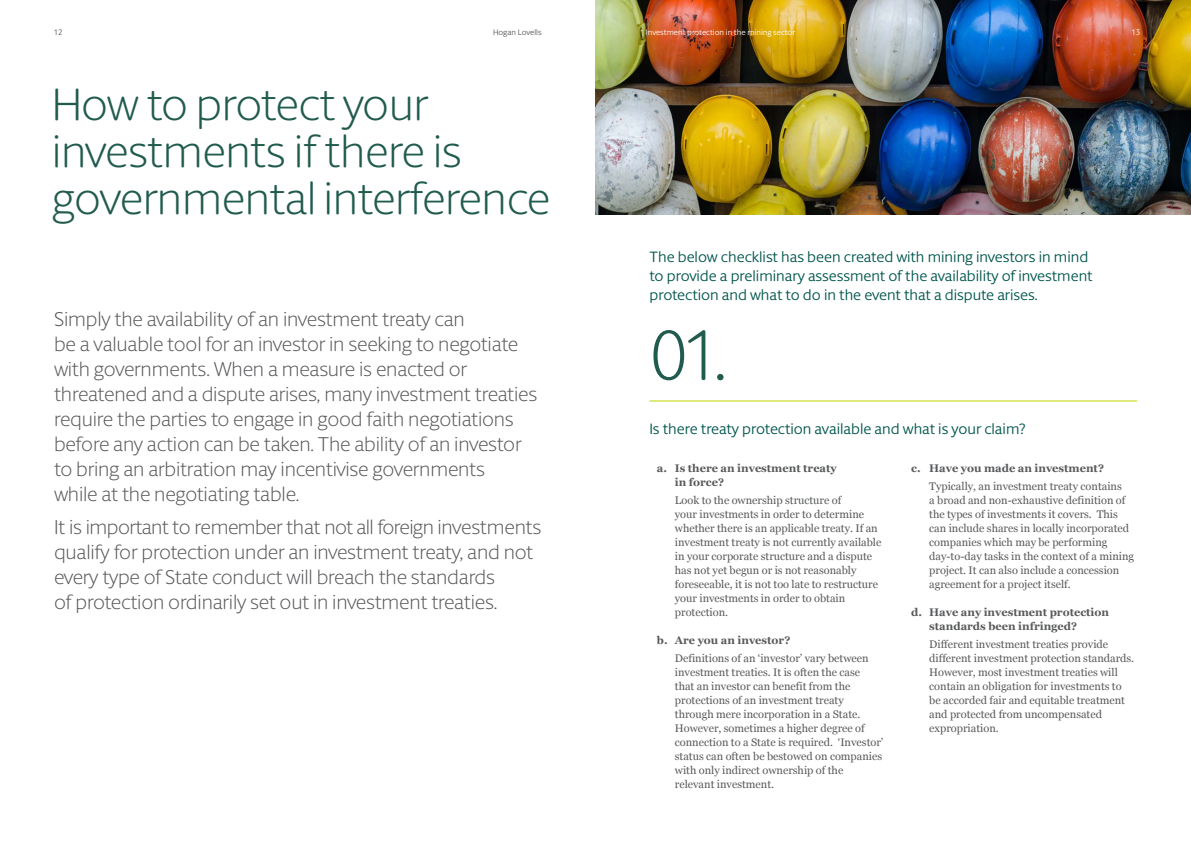
<style>
.page{position:relative;width:1191px;height:842px;background:#fff}
.page>*{position:absolute;margin:0;border:0;box-sizing:border-box;transform-origin:0 0}
.t1{font:300 70.5px "Berlingske Sans Round";color:#215b4e}
.t2{font:300 45px/47px "Berlingske Sans Round";letter-spacing:-.01em;color:#215b4e}
.t3{font:300 20px/25px "Berlingske Sans Round";letter-spacing:-.01em;color:#58595b}
.t4{font:15px/19px "Berlingske Sans Round";color:#00564d}
.t5{font:11px/14px "Georgia";color:#58595b}
.t6{font:700 11px/14px "Georgia";color:#58595b}
.t7{font:8px "Berlingske Sans Round";color:#fff}
.t8{font:8px "Berlingske Sans Round";letter-spacing:-.01em;color:#58595b}
</style>
<div class="page">
<img style="left:596px;top:0;width:594px;height:214px">
<hr style="left:649px;top:400px;width:488px;height:1px;background:#c0d400">
<p class="t8" style="left:54px;top:27px;width:10px">12</p>
<p class="t8" style="left:493px;top:27px;width:50px">Hogan Lovells</p>
<p class="t7" style="left:646px;top:27px;width:151px">Investment protection in the mining sector</p>
<p class="t7" style="left:1131px;top:27px;width:10px">13</p>
<h2 class="t2" style="left:52px;top:79px;width:500px">How to protect your investments if there is governmental interference</h2>
<p class="t3" style="left:54px;top:305px;width:485px">Simply the availability of an investment treaty can<br>be a valuable tool for an investor in seeking to negotiate with governments. When a measure is enacted or threatened and a dispute arises, many investment treaties require the parties to engage in good faith negotiations before any action can be taken. The ability of an investor to bring an arbitration may incentivise governments<br>while at the negotiating table.</p>
<h3 class="t3" style="left:54px;top:514px;width:489px">It is important to remember that not all foreign investments qualify for protection under an investment treaty, and not every type of State conduct will breach the standards<br>of protection ordinarily set out in investment treaties.</h3>
<h3 class="t4" style="left:649px;top:247px;width:444px">The below checklist has been created with mining investors in mind to provide a preliminary assessment of the availability of investment protection and what to do in the event that a dispute arises.</h3>
<h1 class="t1" style="left:649px;top:307px;width:79px">01.</h1>
<h3 class="t4" style="left:649px;top:418px;width:377px">Is there treaty protection available and what is your claim?</h3>
<p class="t6" style="left:675px;top:460px;width:163px;text-indent:-18px">a. Is there an investment treaty in force?</p>
<p class="t5" style="left:675px;top:493px;width:208px">Look to the ownership structure of<br>your investments in order to determine whether there is an applicable treaty. If an investment treaty is not currently available in your corporate structure and a dispute has not yet begun or is not reasonably foreseeable, it is not too late to restructure your investments in order to obtain protection.</p>
<p class="t6" style="left:657px;top:632px;width:135px">b. Are you an investor?</p>
<p class="t5" style="left:675px;top:651px;width:210px">Definitions of an ‘investor’ vary between investment treaties. It is often the case<br>that an investor can benefit from the protections of an investment treaty through mere incorporation in a State.<br>However, sometimes a higher degree of connection to a State is required. ‘Investor’ status can often be bestowed on companies with only indirect ownership of the relevant investment.</p>
<p class="t6" style="left:911px;top:460px;width:194px">c. Have you made an investment?</p>
<p class="t5" style="left:929px;top:479px;width:206px">Typically, an investment treaty contains<br>a broad and non-exhaustive definition of the types of investments it covers. This can include shares in locally incorporated companies which may be performing day-to-day tasks in the context of a mining project. It can also include a concession agreement for a project itself.</p>
<p class="t6" style="left:929px;top:604px;width:181px;text-indent:-18px">d. Have any investment protection standards been infringed?</p>
<p class="t5" style="left:929px;top:637px;width:206px">Different investment treaties provide different investment protection standards.<br>However, most investment treaties will contain an obligation for investments to be accorded fair and equitable treatment and protected from uncompensated expropriation.</p>
</div>
